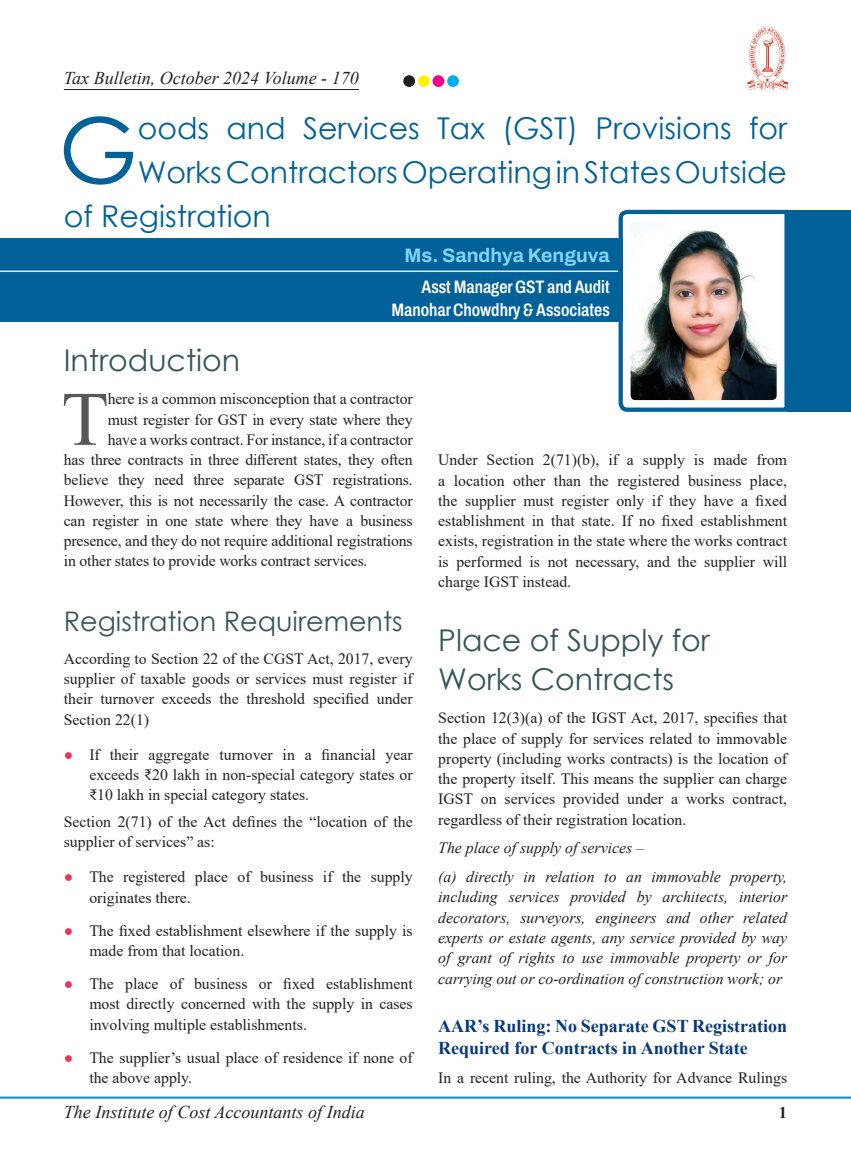
<style>
.page{position:relative;width:851px;height:1157px;background:#fff}
.page>*{position:absolute;margin:0;border:0;box-sizing:border-box;transform-origin:0 0}
.Chapter_Head{font:90.6px "Century Gothic";color:#016198}
.Body_First_Para{font:76.95px "Times New Roman";color:#57585a}
.Chapter_Head-2{font:30px "Century Gothic";color:#016198}
.Heading{font:30px/39px "Century Gothic";color:#35565b}
.Heading-2{font:27px "Century Gothic";color:#35565b}
.Author_name{font:700 19.5px "Archivo";color:#80d4f7}
.Sub_Head{font:700 18px/22.5px "Times New Roman";color:#05397e}
.t1{font:italic 18px "Times New Roman";color:#231f20}
.Author_Designation{font:600 18px/22.5px "Archivo Condensed";color:#fff;text-align:right}
.t2{font:700 16.5px "Times New Roman";color:#231f20}
.Body{font:15.75px/20.2px "Times New Roman";color:#231f20;text-align:justify}
.Body_First_Para-2{font:15.75px "Times New Roman";letter-spacing:-.01em;color:#231f20}
.Body-2{font:italic 15.75px/20.2px "Times New Roman";color:#231f20;text-align:justify}
.s1{font-family:"Arial";font-weight:700;color:#ee3358}
</style>
<div class="page">
<hr style="left:0;top:1096px;width:850px;height:2px;background:#0d8fd0">
<img style="left:747px;top:26px;width:40px;height:64px">
<hr style="left:64px;top:89px;width:295px;height:1px;background:#231f20">
<div style="left:403px;top:75px;width:12px;height:12px;background:#231f20;border-radius:50%"></div>
<div style="left:418px;top:75px;width:11px;height:12px;background:#fff101;border-radius:50%"></div>
<div style="left:432px;top:75px;width:12px;height:12px;background:#ed028c;border-radius:50%"></div>
<div style="left:447px;top:75px;width:12px;height:12px;background:#00aeef;border-radius:50%"></div>
<div style="left:0;top:238px;width:622px;height:84px;background:#016198"></div>
<hr style="left:0;top:270px;width:618px;height:2px;background:#d8e9e9">
<svg style="left:616px;top:209px;width:173px;height:203px"></svg>
<img style="left:631px;top:223px;width:144px;height:176px">
<div style="left:626px;top:218px;width:154px;height:186px;border:4px solid #fff;border-radius:7px"></div>
<div style="left:787px;top:210px;width:63px;height:202px;background:#016198"></div>
<p class="t1" style="left:64px;top:66px;width:296px">Tax Bulletin, October 2024 Volume - 170</p>
<p class="Chapter_Head" style="left:59px;top:87px;width:80px">G</p>
<p class="Chapter_Head-2" style="left:138px;top:108px;width:651px">oods and Services Tax (GST) Provisions for</p>
<p class="Chapter_Head-2" style="left:138px;top:151px;width:651px">Works Contractors Operating in States Outside</p>
<p class="Chapter_Head-2" style="left:64px;top:195px;width:208px">of Registration</p>
<p class="Author_name" style="left:404px;top:241px;width:207px">Ms. Sandhya Kenguva</p>
<p class="Author_Designation" style="left:391px;top:275px;width:220px">Asst Manager GST and Audit<br>Manohar Chowdhry &amp; Associates</p>
<p class="Heading" style="left:64px;top:340px;width:178px">Introduction</p>
<p class="Body_First_Para" style="left:61px;top:365px;width:48px">T</p>
<p class="Body_First_Para-2" style="left:108px;top:388px;width:306px">here is a common misconception that a contractor</p>
<p class="Body_First_Para-2" style="left:108px;top:408px;width:306px">must register for GST in every state where they</p>
<p class="Body_First_Para-2" style="left:108px;top:428px;width:306px">have a works contract. For instance, if a contractor</p>
<p class="Body_First_Para-2" style="left:64px;top:449px;width:350px">has three contracts in three different states, they often</p>
<p class="Body_First_Para-2" style="left:64px;top:469px;width:350px">believe they need three separate GST registrations.</p>
<p class="Body_First_Para-2" style="left:64px;top:489px;width:350px">However, this is not necessarily the case. A contractor</p>
<p class="Body_First_Para-2" style="left:64px;top:509px;width:350px">can register in one state where they have a business</p>
<p class="Body_First_Para-2" style="left:64px;top:530px;width:350px">presence, and they do not require additional registrations</p>
<p class="Body_First_Para-2" style="left:64px;top:550px;width:305px">in other states to provide works contract services.</p>
<p class="Heading-2" style="left:64px;top:602px;width:340px">Registration Requirements</p>
<p class="Body" style="left:64px;top:648px;width:350px">According to Section 22 of the CGST Act, 2017, every supplier of taxable goods or services must register if their turnover exceeds the threshold specified under Section 22(1)</p>
<p class="Body" style="left:89px;top:744px;width:325px;text-indent:-26px"><span class="s1">●</span> If their aggregate turnover in a financial year exceeds ₹20 lakh in non-special category states or ₹10 lakh in special category states.</p>
<p class="Body" style="left:64px;top:811px;width:350px">Section 2(71) of the Act defines the “location of the supplier of services” as:</p>
<p class="Body" style="left:89px;top:866px;width:325px;text-indent:-26px"><span class="s1">●</span> The registered place of business if the supply originates there.</p>
<p class="Body" style="left:89px;top:919px;width:325px;text-indent:-26px"><span class="s1">●</span> The fixed establishment elsewhere if the supply is made from that location.</p>
<p class="Body" style="left:89px;top:973px;width:325px;text-indent:-26px"><span class="s1">●</span> The place of business or fixed establishment most directly concerned with the supply in cases involving multiple establishments.</p>
<p class="Body" style="left:89px;top:1046px;width:325px;text-indent:-26px"><span class="s1">●</span> The supplier’s usual place of residence if none of the above apply.</p>
<p class="Body" style="left:438px;top:449px;width:350px">Under Section 2(71)(b), if a supply is made from a location other than the registered business place, the supplier must register only if they have a fixed establishment in that state. If no fixed establishment exists, registration in the state where the works contract is performed is not necessary, and the supplier will charge IGST instead.</p>
<p class="Heading" style="left:438px;top:620px;width:273px">Place of Supply for<br>Works Contracts</p>
<p class="Body" style="left:438px;top:707px;width:350px">Section 12(3)(a) of the IGST Act, 2017, specifies that the place of supply for services related to immovable property (including works contracts) is the location of the property itself. This means the supplier can charge IGST on services provided under a works contract, regardless of their registration location.</p>
<p class="Body-2" style="left:438px;top:837px;width:207px">The place of supply of services –</p>
<p class="Body-2" style="left:438px;top:866px;width:350px">(a) directly in relation to an immovable property, including services provided by architects, interior decorators, surveyors, engineers and other related experts or estate agents, any service provided by way of grant of rights to use immovable property or for carrying out or co-ordination of construction work; or</p>
<p class="Sub_Head" style="left:438px;top:1013px;width:350px">AAR’s Ruling: No Separate GST Registration<br>Required for Contracts in Another State</p>
<p class="Body" style="left:438px;top:1066px;width:350px">In a recent ruling, the Authority for Advance Rulings</p>
<p class="t1" style="left:64px;top:1099px;width:302px">The Institute of Cost Accountants of India</p>
<p class="t2" style="left:778px;top:1100px;width:10px">1</p>
</div>
